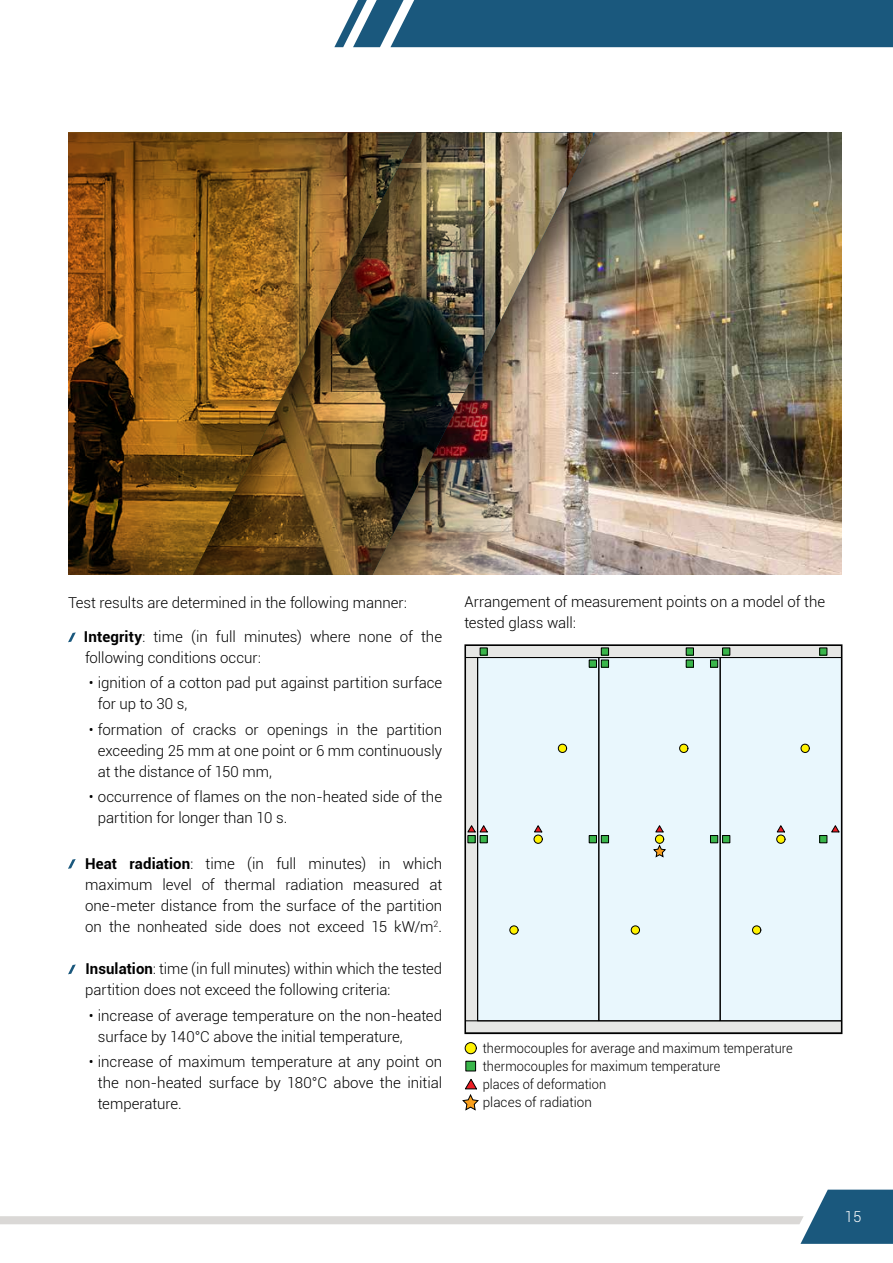
<style>
.page{position:relative;width:893px;height:1263px;background:#fff}
.page>*{position:absolute;margin:0;border:0;box-sizing:border-box;transform-origin:0 0}
.Paragraph_Style_1{font:300 15px/21px "Roboto";color:#000}
.t1{font:300 15px "Roboto";color:#fff}
.Paragraph_Style_1-2{font:300 13.5px "Roboto";letter-spacing:.005em;color:#000;scale:.95 1}
.Paragraph_Style_1-3{font:300 13.5px "Roboto";letter-spacing:.005em;color:#000}
.s1{font-weight:700}
</style>
<div class="page">
<img style="left:648px;top:133px;width:194px;height:442px">
<div style="left:149px;top:133px;width:499px;height:442px;background:#000;opacity:.75"></div>
<img style="left:214px;top:133px;width:382px;height:442px">
<svg style="left:68px;top:133px;width:146px;height:442px;background:#835010"></svg>
<svg style="left:68px;top:632px;width:8px;height:10px"></svg>
<svg style="left:68px;top:964px;width:8px;height:10px"></svg>
<svg style="left:467px;top:647px;width:372px;height:384px;background:#e4f1f6"></svg>
<div style="left:480px;top:835px;width:7px;height:8px;background:#39b54a"></div>
<div style="left:480px;top:835px;width:8px;height:8px;border:1px solid #000"></div>
<div style="left:589px;top:835px;width:7px;height:8px;background:#39b54a"></div>
<div style="left:589px;top:835px;width:8px;height:8px;border:1px solid #000"></div>
<div style="left:601px;top:835px;width:8px;height:8px;background:#39b54a"></div>
<div style="left:601px;top:835px;width:8px;height:8px;border:1px solid #000"></div>
<div style="left:710px;top:835px;width:8px;height:8px;background:#39b54a"></div>
<div style="left:710px;top:835px;width:8px;height:8px;border:1px solid #000"></div>
<div style="left:723px;top:835px;width:7px;height:8px;background:#39b54a"></div>
<div style="left:722px;top:835px;width:8px;height:8px;border:1px solid #000"></div>
<div style="left:820px;top:835px;width:7px;height:8px;background:#39b54a"></div>
<div style="left:819px;top:835px;width:8px;height:8px;border:1px solid #000"></div>
<div style="left:820px;top:648px;width:7px;height:7px;background:#39b54a"></div>
<div style="left:819px;top:648px;width:8px;height:7px;border:1px solid #000"></div>
<div style="left:723px;top:648px;width:7px;height:7px;background:#39b54a"></div>
<div style="left:722px;top:648px;width:8px;height:7px;border:1px solid #000"></div>
<div style="left:710px;top:660px;width:8px;height:7px;background:#39b54a"></div>
<div style="left:710px;top:660px;width:8px;height:7px;border:1px solid #000"></div>
<div style="left:686px;top:660px;width:7px;height:7px;background:#39b54a"></div>
<div style="left:686px;top:660px;width:8px;height:7px;border:1px solid #000"></div>
<div style="left:686px;top:648px;width:7px;height:7px;background:#39b54a"></div>
<div style="left:686px;top:648px;width:8px;height:7px;border:1px solid #000"></div>
<div style="left:601px;top:648px;width:8px;height:7px;background:#39b54a"></div>
<div style="left:601px;top:648px;width:8px;height:7px;border:1px solid #000"></div>
<div style="left:601px;top:660px;width:8px;height:7px;background:#39b54a"></div>
<div style="left:601px;top:660px;width:8px;height:7px;border:1px solid #000"></div>
<div style="left:589px;top:660px;width:7px;height:7px;background:#39b54a"></div>
<div style="left:589px;top:660px;width:8px;height:7px;border:1px solid #000"></div>
<div style="left:480px;top:648px;width:7px;height:7px;background:#39b54a"></div>
<div style="left:480px;top:648px;width:8px;height:7px;border:1px solid #000"></div>
<svg style="left:467px;top:824px;width:21px;height:9px"></svg>
<svg style="left:533px;top:824px;width:10px;height:9px"></svg>
<svg style="left:655px;top:824px;width:9px;height:9px"></svg>
<svg style="left:776px;top:824px;width:9px;height:9px"></svg>
<svg style="left:831px;top:824px;width:8px;height:9px"></svg>
<div style="left:509px;top:925px;width:9px;height:9px;background:#fff200;border:1px solid #000;border-radius:50%"></div>
<div style="left:631px;top:925px;width:9px;height:9px;background:#fff200;border:1px solid #000;border-radius:50%"></div>
<div style="left:752px;top:925px;width:9px;height:9px;background:#fff200;border:1px solid #000;border-radius:50%"></div>
<div style="left:776px;top:835px;width:9px;height:9px;background:#fff200;border:1px solid #000;border-radius:50%"></div>
<div style="left:655px;top:835px;width:9px;height:9px;background:#fff200;border:1px solid #000;border-radius:50%"></div>
<div style="left:679px;top:744px;width:9px;height:9px;background:#fff200;border:1px solid #000;border-radius:50%"></div>
<div style="left:801px;top:744px;width:9px;height:9px;background:#fff200;border:1px solid #000;border-radius:50%"></div>
<div style="left:558px;top:744px;width:9px;height:9px;background:#fff200;border:1px solid #000;border-radius:50%"></div>
<svg style="left:653px;top:845px;width:13px;height:13px"></svg>
<div style="left:464px;top:644px;width:378px;height:390px;border:2px solid #000"></div>
<div style="left:465px;top:1042px;width:12px;height:12px;background:#fff200;border:1px solid #000;border-radius:50%"></div>
<div style="left:466px;top:1061px;width:10px;height:10px;background:#39b54a"></div>
<div style="left:465px;top:1061px;width:11px;height:10px;border:1px solid #000"></div>
<svg style="left:462px;top:1079px;width:17px;height:31px"></svg>
<svg style="left:68px;top:859px;width:8px;height:10px"></svg>
<div style="left:334px;top:0;width:559px;height:47px;background:#1a587d"></div>
<svg style="left:0;top:1189px;width:893px;height:55px"></svg>
<p class="Paragraph_Style_1" style="left:68px;top:592px;width:340px">Test results are determined in the following manner:</p>
<p class="Paragraph_Style_1" style="left:84px;top:626px;width:360px"><span class="s1">Integrity</span>: time (in full minutes) where none of the following conditions occur:</p>
<p class="Paragraph_Style_1" style="left:98px;top:672px;width:346px;text-indent:-9px">• ignition of a cotton pad put against partition surface for up to 30 s,</p>
<p class="Paragraph_Style_1" style="left:98px;top:718px;width:346px;text-align:justify;text-indent:-9px">• formation of cracks or openings in the partition exceeding 25 mm at one point or 6 mm continuously at the distance of 150 mm,</p>
<p class="Paragraph_Style_1" style="left:98px;top:786px;width:346px;text-indent:-9px">• occurrence of flames on the non-heated side of the partition for longer than 10 s.</p>
<p class="Paragraph_Style_1" style="left:85px;top:853px;width:359px;text-align:justify"><span class="s1">Heat radiation</span>: time (in full minutes) in which maximum level of thermal radiation measured at one-meter distance from the surface of the partition on the nonheated side does not exceed 15 kW/m<sup>2</sup>.</p>
<p class="Paragraph_Style_1" style="left:85px;top:958px;width:359px"><span class="s1">Insulation</span>: time (in full minutes) within which the tested partition does not exceed the following criteria:</p>
<p class="Paragraph_Style_1" style="left:98px;top:1004px;width:346px;text-indent:-9px">• increase of average temperature on the non-heated surface by 140°C above the initial temperature,</p>
<p class="Paragraph_Style_1" style="left:98px;top:1050px;width:346px;text-align:justify;text-indent:-9px">• increase of maximum temperature at any point on the non-heated surface by 180°C above the initial temperature.</p>
<p class="Paragraph_Style_1" style="left:464px;top:591px;width:362px">Arrangement of measurement points on a model of the</p>
<p class="Paragraph_Style_1" style="left:464px;top:612px;width:113px">tested glass wall:</p>
<p class="Paragraph_Style_1-2" style="left:483px;top:1039px;width:328px">thermocouples for average and maximum temperature</p>
<p class="Paragraph_Style_1-2" style="left:483px;top:1057px;width:252px">thermocouples for maximum temperature</p>
<p class="Paragraph_Style_1-2" style="left:483px;top:1075px;width:132px">places of deformation</p>
<p class="Paragraph_Style_1-3" style="left:483px;top:1093px;width:111px">places of radiation</p>
<p class="t1" style="left:845px;top:1206px;width:18px">15</p>
</div>
